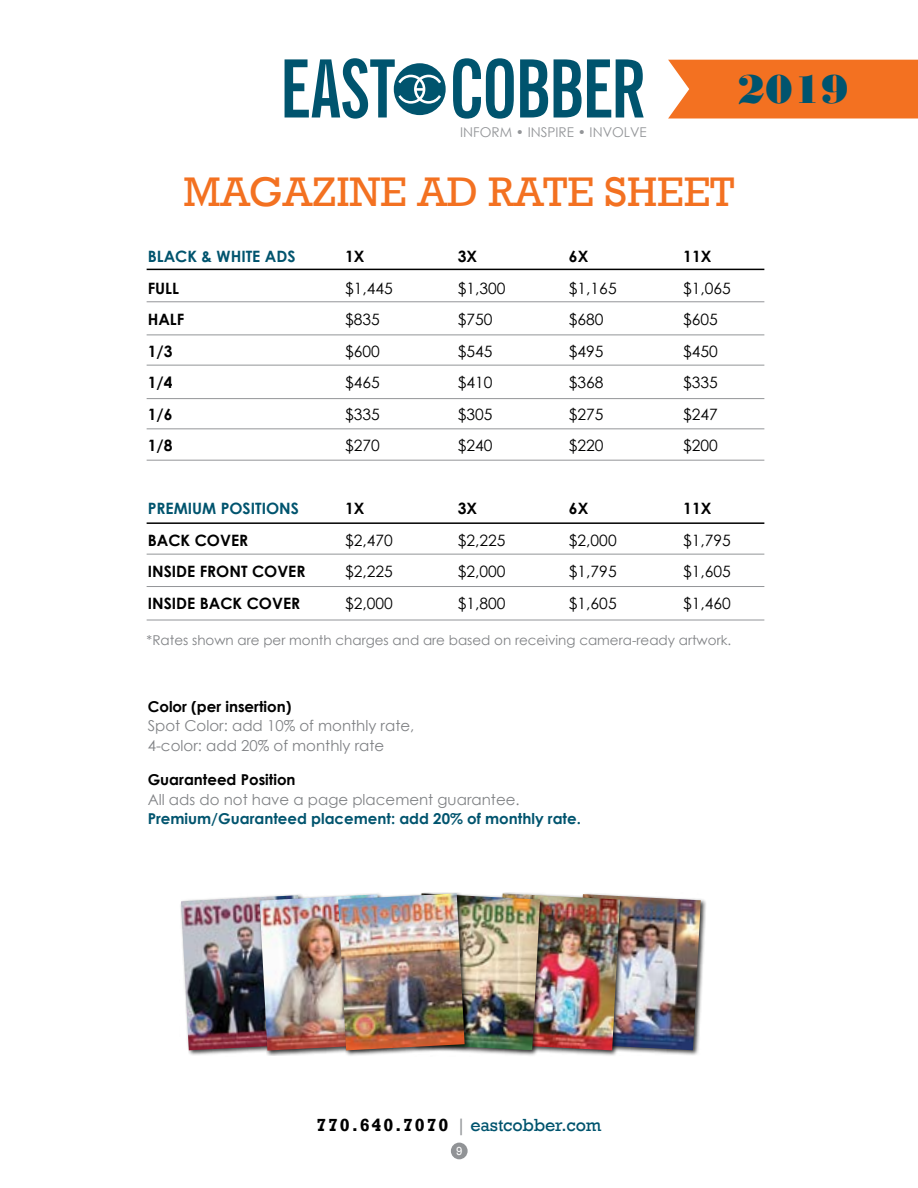
<style>
.page{position:relative;width:918px;height:1188px;background:#fff}
.page>*{position:absolute;margin:0;border:0;box-sizing:border-box;transform-origin:0 0}
.t1{font:42.45px "Rockwell";color:#f37121}
.t2{font:42.3px "Bodoni MT Black";color:#00546e}
.t3{font:18px "Rockwell";letter-spacing:-.01em;color:#00546e}
.t4{font:15.6px "Century Gothic";color:#000}
.t5{font:700 15.6px "Century Gothic";color:#000}
.t6{font:700 15.6px "Century Gothic";color:#00546e}
.t7{font:15px/19.5px "Century Gothic";color:#808285}
.t8{font:700 15px "Century Gothic";color:#00546e}
.t9{font:700 15px "Century Gothic";color:#000}
.t10{font:13.5px "Century Gothic";color:#808285}
.t11{font:13.5px "Century Gothic";color:#939598}
.t12{font:12px "Rockwell";color:#fff}
.s1{font-weight:700;color:#000}
.s2{color:#939598}
</style>
<div class="page">
<svg style="left:285px;top:58px;width:359px;height:61px"></svg>
<div style="left:668px;top:60px;width:250px;height:58px;background:#f37121"></div>
<hr style="left:147px;top:269px;width:617px;height:1px;background:#000">
<hr style="left:147px;top:301px;width:617px;height:1px;background:#939598">
<hr style="left:147px;top:335px;width:617px;height:1px;background:#939598">
<hr style="left:147px;top:365px;width:617px;height:1px;background:#939598">
<hr style="left:147px;top:398px;width:617px;height:1px;background:#939598">
<hr style="left:147px;top:428px;width:617px;height:1px;background:#939598">
<hr style="left:147px;top:460px;width:617px;height:1px;background:#939598">
<hr style="left:147px;top:554px;width:617px;height:1px;background:#939598">
<hr style="left:147px;top:586px;width:617px;height:1px;background:#939598">
<hr style="left:147px;top:620px;width:617px;height:1px;background:#939598">
<hr style="left:147px;top:522px;width:617px;height:2px;background:#000">
<div style="left:451px;top:1143px;width:17px;height:16px;background:#919396;border-radius:50%"></div>
<div style="left:179px;top:893px;width:132px;height:164px;background:#000;opacity:.75"></div>
<img style="left:181px;top:895px;width:77px;height:155px">
<div style="left:573px;top:892px;width:134px;height:164px;background:#000;opacity:.75"></div>
<img style="left:626px;top:894px;width:75px;height:156px">
<div style="left:493px;top:892px;width:133px;height:165px;background:#000;opacity:.75"></div>
<img style="left:545px;top:893px;width:75px;height:157px">
<div style="left:412px;top:892px;width:133px;height:165px;background:#000;opacity:.75"></div>
<img style="left:470px;top:893px;width:70px;height:157px">
<div style="left:258px;top:893px;width:133px;height:163px;background:#000;opacity:.75"></div>
<img style="left:260px;top:894px;width:76px;height:157px">
<div style="left:336px;top:892px;width:134px;height:165px;background:#000;opacity:.75"></div>
<img style="left:338px;top:893px;width:127px;height:157px">
<p class="t11" style="left:460px;top:122px;width:188px">INFORM • INSPIRE • INVOLVE</p>
<h2 class="t2" style="left:737px;top:64px;width:113px">2019</h2>
<h1 class="t1" style="left:183px;top:167px;width:553px">MAGAZINE AD RATE SHEET</h1>
<p class="t6" style="left:148px;top:245px;width:149px">BLACK &amp; WHITE ADS</p>
<p class="t5" style="left:345px;top:245px;width:21px">1X</p>
<p class="t5" style="left:458px;top:245px;width:21px">3X</p>
<p class="t5" style="left:569px;top:245px;width:21px">6X</p>
<p class="t5" style="left:683px;top:245px;width:30px">11X</p>
<p class="t5" style="left:148px;top:276px;width:33px">FULL</p>
<p class="t4" style="left:345px;top:277px;width:49px">$1,445</p>
<p class="t4" style="left:458px;top:277px;width:49px">$1,300</p>
<p class="t4" style="left:569px;top:277px;width:49px">$1,165</p>
<p class="t4" style="left:683px;top:277px;width:49px">$1,065</p>
<p class="t5" style="left:148px;top:308px;width:38px">HALF</p>
<p class="t4" style="left:345px;top:308px;width:36px">$835</p>
<p class="t4" style="left:458px;top:308px;width:36px">$750</p>
<p class="t4" style="left:569px;top:308px;width:36px">$680</p>
<p class="t4" style="left:683px;top:308px;width:36px">$605</p>
<p class="t5" style="left:148px;top:339px;width:26px">1/3</p>
<p class="t4" style="left:345px;top:340px;width:36px">$600</p>
<p class="t4" style="left:458px;top:340px;width:36px">$545</p>
<p class="t4" style="left:569px;top:340px;width:36px">$495</p>
<p class="t4" style="left:683px;top:340px;width:36px">$450</p>
<p class="t5" style="left:148px;top:371px;width:26px">1/4</p>
<p class="t4" style="left:345px;top:371px;width:36px">$465</p>
<p class="t4" style="left:458px;top:371px;width:36px">$410</p>
<p class="t4" style="left:569px;top:371px;width:36px">$368</p>
<p class="t4" style="left:683px;top:371px;width:36px">$335</p>
<p class="t5" style="left:148px;top:402px;width:26px">1/6</p>
<p class="t4" style="left:345px;top:403px;width:36px">$335</p>
<p class="t4" style="left:458px;top:403px;width:36px">$305</p>
<p class="t4" style="left:569px;top:403px;width:36px">$275</p>
<p class="t4" style="left:683px;top:403px;width:36px">$247</p>
<p class="t5" style="left:148px;top:434px;width:26px">1/8</p>
<p class="t4" style="left:345px;top:434px;width:36px">$270</p>
<p class="t4" style="left:458px;top:434px;width:36px">$240</p>
<p class="t4" style="left:569px;top:434px;width:36px">$220</p>
<p class="t4" style="left:683px;top:434px;width:36px">$200</p>
<p class="t6" style="left:148px;top:497px;width:153px">PREMIUM POSITIONS</p>
<p class="t5" style="left:345px;top:497px;width:21px">1X</p>
<p class="t5" style="left:458px;top:497px;width:21px">3X</p>
<p class="t5" style="left:569px;top:497px;width:21px">6X</p>
<p class="t5" style="left:683px;top:497px;width:30px">11X</p>
<p class="t5" style="left:148px;top:528px;width:102px">BACK COVER</p>
<p class="t4" style="left:345px;top:529px;width:49px">$2,470</p>
<p class="t4" style="left:458px;top:529px;width:49px">$2,225</p>
<p class="t4" style="left:569px;top:529px;width:49px">$2,000</p>
<p class="t4" style="left:683px;top:529px;width:49px">$1,795</p>
<p class="t5" style="left:148px;top:560px;width:159px">INSIDE FRONT COVER</p>
<p class="t4" style="left:345px;top:560px;width:49px">$2,225</p>
<p class="t4" style="left:458px;top:560px;width:49px">$2,000</p>
<p class="t4" style="left:569px;top:560px;width:49px">$1,795</p>
<p class="t4" style="left:683px;top:560px;width:49px">$1,605</p>
<p class="t5" style="left:148px;top:591px;width:154px">INSIDE BACK COVER</p>
<p class="t4" style="left:345px;top:592px;width:49px">$2,000</p>
<p class="t4" style="left:458px;top:592px;width:49px">$1,800</p>
<p class="t4" style="left:569px;top:592px;width:49px">$1,605</p>
<p class="t4" style="left:683px;top:592px;width:49px">$1,460</p>
<p class="t10" style="left:147px;top:631px;width:586px">*Rates shown are per month charges and are based on receiving camera-ready artwork.</p>
<p class="t9" style="left:148px;top:695px;width:145px">Color (per insertion)</p>
<p class="t7" style="left:148px;top:716px;width:268px">Spot Color: add 10% of monthly rate,<br>4-color: add 20% of monthly rate</p>
<p class="t9" style="left:148px;top:769px;width:149px">Guaranteed Position</p>
<p class="t7" style="left:148px;top:789px;width:373px">All ads do not have a page placement guarantee.</p>
<p class="t8" style="left:148px;top:808px;width:435px">Premium/Guaranteed placement: add 20% of monthly rate.</p>
<p class="t3" style="left:316px;top:1115px;width:287px"><span class="s1">770.640.7070</span> <span class="s2">|</span> eastcobber.com</p>
<p class="t12" style="left:456px;top:1144px;width:8px">9</p>
</div>
